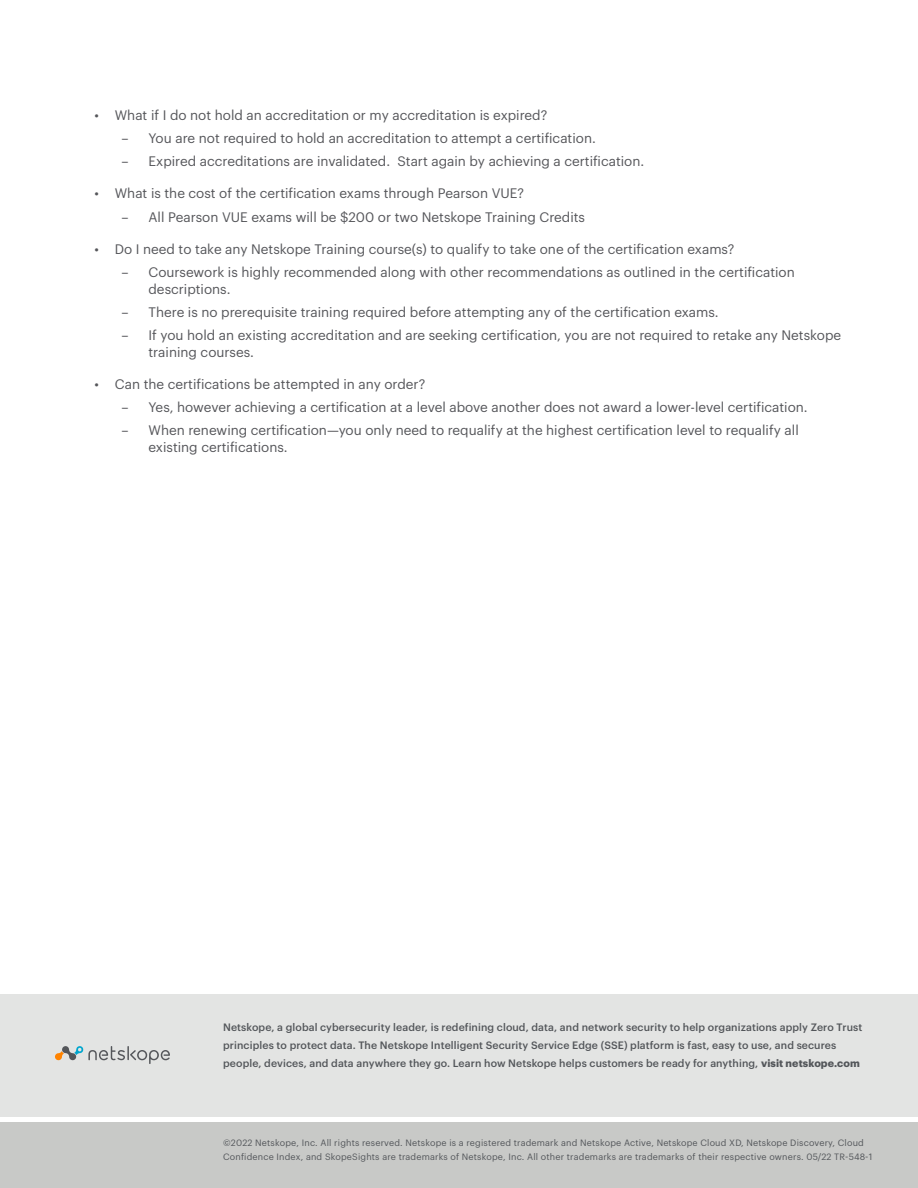
<style>
.page{position:relative;width:918px;height:1188px;background:#fff}
.page>*{position:absolute;margin:0;border:0;box-sizing:border-box;transform-origin:0 0}
.t1{font:13.5px/16.5px "Graphik";color:#55565a}
.t2{font:500 10.5px/18px "Graphik";letter-spacing:.01em;color:#53565a}
.t3{font:9px/13.5px "Graphik";letter-spacing:.02em;color:#53565a}
.s1{font-weight:700}
</style>
<div class="page">
<div style="left:0;top:1122px;width:918px;height:66px;background:#c8c9c7"></div>
<div style="left:0;top:994px;width:918px;height:122px;background:#e3e4e3"></div>
<svg style="left:55px;top:1046px;width:115px;height:18px"></svg>
<p class="t1" style="left:94px;top:105px;width:454px">• What if I do not hold an accreditation or my accreditation is expired?</p>
<p class="t1" style="left:122px;top:128px;width:476px">– You are not required to hold an accreditation to attempt a certification.</p>
<p class="t1" style="left:122px;top:152px;width:524px">– Expired accreditations are invalidated. Start again by achieving a certification.</p>
<p class="t1" style="left:94px;top:184px;width:431px">• What is the cost of the certification exams through Pearson VUE?</p>
<p class="t1" style="left:122px;top:207px;width:465px">– All Pearson VUE exams will be $200 or two Netskope Training Credits</p>
<p class="t1" style="left:94px;top:239px;width:641px">• Do I need to take any Netskope Training course(s) to qualify to take one of the certification exams?</p>
<p class="t1" style="left:148px;top:263px;width:648px;text-indent:-27px">– Coursework is highly recommended along with other recommendations as outlined in the certification descriptions.</p>
<p class="t1" style="left:122px;top:302px;width:599px">– There is no prerequisite training required before attempting any of the certification exams.</p>
<p class="t1" style="left:148px;top:326px;width:694px;text-indent:-27px">– If you hold an existing accreditation and are seeking certification, you are not required to retake any Netskope training courses.</p>
<p class="t1" style="left:94px;top:374px;width:332px">• Can the certifications be attempted in any order?</p>
<p class="t1" style="left:122px;top:398px;width:688px">– Yes, however achieving a certification at a level above another does not award a lower-level certification.</p>
<p class="t1" style="left:148px;top:421px;width:652px;text-indent:-27px">– When renewing certification—you only need to requalify at the highest certification level to requalify all existing certifications.</p>
<p class="t2" style="left:223px;top:1017px;width:641px">Netskope, a global cybersecurity leader, is redefining cloud, data, and network security to help organizations apply Zero Trust principles to protect data. The Netskope Intelligent Security Service Edge (SSE) platform is fast, easy to use, and secures people, devices, and data anywhere they go. Learn how Netskope helps customers be ready for anything, <span class="s1">visit netskope.com</span></p>
<p class="t3" style="left:223px;top:1135px;width:651px">©2022 Netskope, Inc. All rights reserved. Netskope is a registered trademark and Netskope Active, Netskope Cloud XD, Netskope Discovery, Cloud<br>Confidence Index, and SkopeSights are trademarks of Netskope, Inc. All other trademarks are trademarks of their respective owners. 05/22 TR-548-1</p>
</div>
